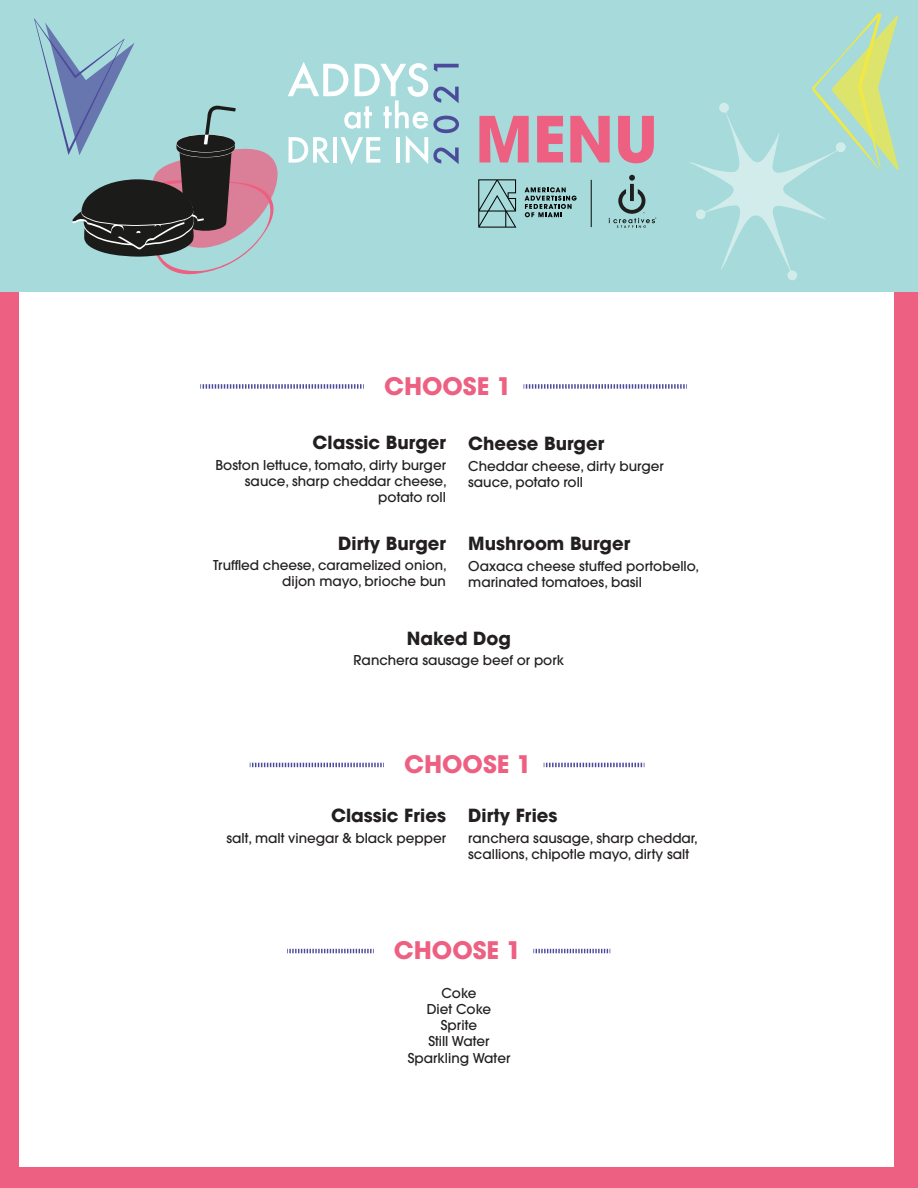
<style>
.page{position:relative;width:918px;height:1188px;background:#fff}
.page>*{position:absolute;margin:0;border:0;box-sizing:border-box;transform-origin:0 0}
.t1{font:700 63px "Avant Garde";color:#ed6081}
.t2{font:700 24px "Avant Garde";color:#ed6081}
.t3{font:700 18px "Avant Garde";color:#231f20}
.t4{font:500 13.5px/16.2px "Avant Garde";color:#231f20}
</style>
<div class="page">
<div style="left:0;top:271px;width:18px;height:917px;background:#ed6081"></div>
<div style="left:894px;top:280px;width:24px;height:908px;background:#ed6081"></div>
<div style="left:0;top:1167px;width:915px;height:21px;background:#ed6081"></div>
<div style="left:0;top:0;width:918px;height:291px;background:#a6dadb"></div>
<svg style="left:690px;top:13px;width:209px;height:267px"></svg>
<svg style="left:288px;top:62px;width:171px;height:102px"></svg>
<svg style="left:525px;top:187px;width:52px;height:30px"></svg>
<svg style="left:478px;top:179px;width:38px;height:49px"></svg>
<svg style="left:609px;top:175px;width:47px;height:53px"></svg>
<hr style="left:591px;top:180px;width:1px;height:47px;background:#080908">
<svg style="left:34px;top:18px;width:244px;height:256px"></svg>
<svg style="left:524px;top:384px;width:163px;height:5px"></svg>
<svg style="left:200px;top:384px;width:164px;height:5px"></svg>
<svg style="left:544px;top:763px;width:101px;height:4px"></svg>
<svg style="left:250px;top:763px;width:134px;height:4px"></svg>
<svg style="left:533px;top:949px;width:78px;height:4px"></svg>
<svg style="left:287px;top:949px;width:87px;height:4px"></svg>
<h1 class="t1" style="left:475px;top:98px;width:184px">MENU</h1>
<h2 class="t2" style="left:384px;top:370px;width:129px">CHOOSE 1</h2>
<h3 class="t3" style="left:313px;top:431px;width:135px">Classic Burger</h3>
<p class="t4" style="left:215px;top:457px;width:233px;text-align:right">Boston lettuce, tomato, dirty burger sauce, sharp cheddar cheese, potato roll</p>
<h3 class="t3" style="left:338px;top:531px;width:109px">Dirty Burger</h3>
<p class="t4" style="left:213px;top:557px;width:235px;text-align:right">Truffled cheese, caramelized onion, dijon mayo, brioche bun</p>
<h3 class="t3" style="left:468px;top:432px;width:138px">Cheese Burger</h3>
<p class="t4" style="left:468px;top:458px;width:197px">Cheddar cheese, dirty burger sauce, potato roll</p>
<h3 class="t3" style="left:468px;top:532px;width:163px">Mushroom Burger</h3>
<p class="t4" style="left:468px;top:558px;width:233px">Oaxaca cheese stuffed portobello, marinated tomatoes, basil</p>
<h3 class="t3" style="left:407px;top:626px;width:106px">Naked Dog</h3>
<p class="t4" style="left:354px;top:652px;width:212px">Ranchera sausage beef or pork</p>
<h2 class="t2" style="left:404px;top:749px;width:129px">CHOOSE 1</h2>
<h3 class="t3" style="left:331px;top:804px;width:116px">Classic Fries</h3>
<p class="t4" style="left:227px;top:830px;width:221px">salt, malt vinegar &amp; black pepper</p>
<h3 class="t3" style="left:468px;top:804px;width:91px">Dirty Fries</h3>
<p class="t4" style="left:468px;top:830px;width:231px">ranchera sausage, sharp cheddar, scallions, chipotle mayo, dirty salt</p>
<h2 class="t2" style="left:394px;top:935px;width:129px">CHOOSE 1</h2>
<p class="t4" style="left:408px;top:985px;width:104px;text-align:center">Coke<br>Diet Coke<br>Sprite<br>Still Water<br>Sparkling Water</p>
</div>
